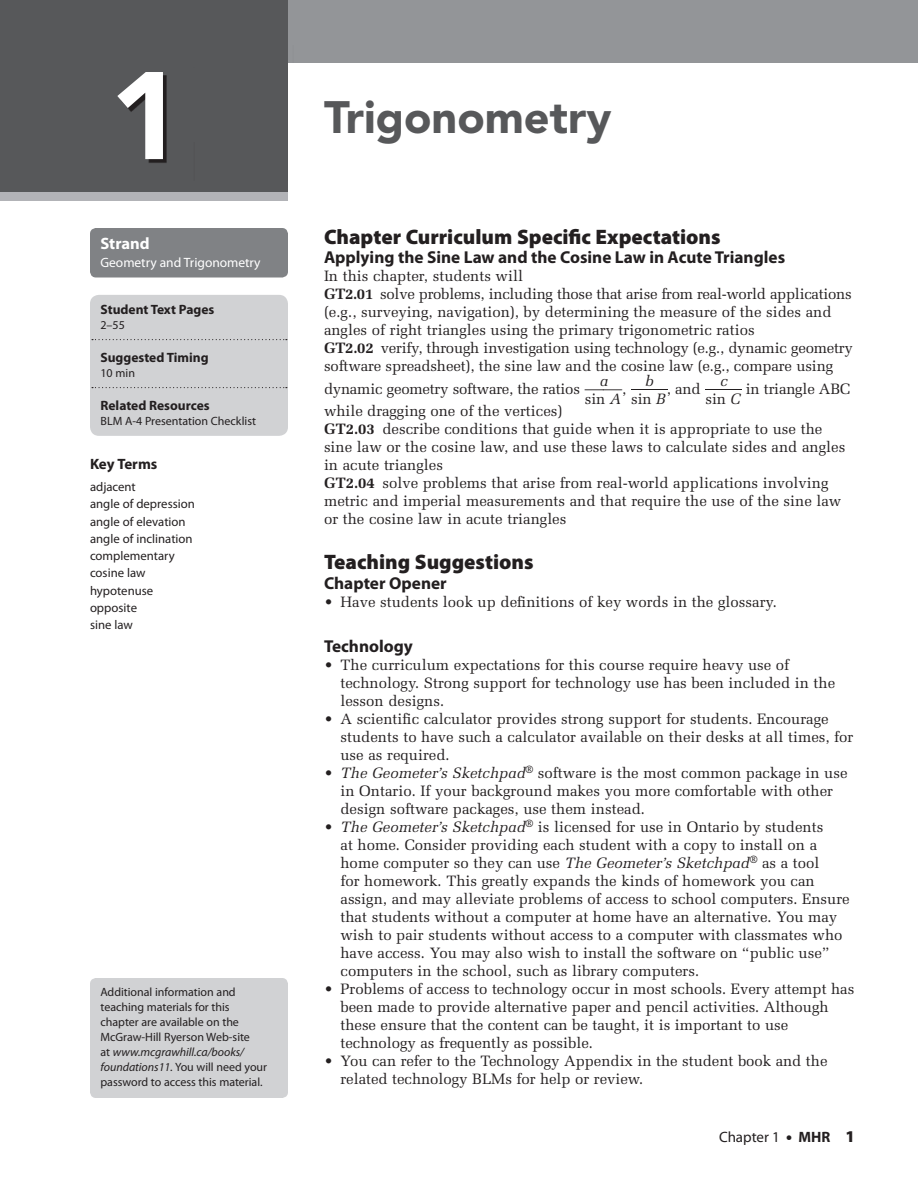
<style>
.page{position:relative;width:918px;height:1188px;background:#fff}
.page>*{position:absolute;margin:0;border:0;box-sizing:border-box;transform-origin:0 0}
.t1{font:900 123px "Avenir";color:#fff}
.t2{font:900 45px "Avenir";color:#57585a}
.t3{font:900 21px "Myriad Pro";color:#231f20}
.t4{font:700 17.25px "Myriad Pro";color:#231f20}
.t5{font:700 16.5px "Myriad Pro";color:#fff}
.t6{font:15px/18px "Melior";color:#231f20}
.t7{font:15px "Myriad";color:#231f20}
.t8{font:700 15px "Myriad Pro";letter-spacing:-.005em;color:#231f20}
.t9{font:700 13.5px "Myriad Pro";color:#231f20}
.t10{font:13.5px "Myriad Pro";letter-spacing:-.005em;color:#fff}
.t11{font:12.75px/17.2px "Myriad Pro";color:#231f20}
.t12{font:12px/15px "Myriad Pro";letter-spacing:-.005em;color:#231f20}
.s1{font-style:italic}
.s2{font-weight:700}
.s3{font-family:"Myriad Pro";font-weight:900;font-size:16.5px}
</style>
<div class="page">
<div style="left:283px;top:0;width:635px;height:63px;background:#939598"></div>
<div style="left:0;top:0;width:288px;height:192px;background:#57585a"></div>
<div style="left:0;top:192px;width:288px;height:9px;background:#b2b3b7"></div>
<div style="left:90px;top:228px;width:198px;height:50px;background:#808285;border-radius:6px"></div>
<div style="left:90px;top:295px;width:198px;height:141px;background:#d1d2d4;border-radius:9px"></div>
<svg style="left:92px;top:339px;width:195px;height:1px"></svg>
<svg style="left:92px;top:387px;width:195px;height:1px"></svg>
<img style="left:120px;top:75px;width:47px;height:88px">
<div style="left:90px;top:978px;width:198px;height:120px;background:#d1d2d4;border-radius:6px"></div>
<h1 class="t1" style="left:110px;top:42px;width:74px">1</h1>
<p class="t5" style="left:100px;top:233px;width:51px">Strand</p>
<p class="t10" style="left:100px;top:255px;width:162px">Geometry and Trigonometry</p>
<p class="t9" style="left:100px;top:301px;width:115px">Student Text Pages</p>
<p class="t12" style="left:100px;top:317px;width:26px">2–55</p>
<p class="t9" style="left:100px;top:349px;width:110px">Suggested Timing</p>
<p class="t12" style="left:100px;top:365px;width:36px">10 min</p>
<p class="t9" style="left:100px;top:397px;width:111px">Related Resources</p>
<p class="t12" style="left:100px;top:413px;width:157px">BLM A-4 Presentation Checklist</p>
<p class="t8" style="left:90px;top:454px;width:69px">Key Terms</p>
<p class="t11" style="left:90px;top:478px;width:106px">adjacent<br>angle of depression angle of elevation angle of inclination complementary cosine law hypotenuse opposite<br>sine law</p>
<p class="t12" style="left:100px;top:984px;width:168px">Additional information and teaching materials for this chapter are available on the<br>McGraw-Hill Ryerson Web-site<br>at <span class="s1">www.mcgrawhill.ca/books/ foundations11.</span> You will need your password to access this material.</p>
<h2 class="t2" style="left:324px;top:90px;width:289px">Trigonometry</h2>
<h3 class="t3" style="left:324px;top:223px;width:398px">Chapter Curriculum Specific Expectations</h3>
<p class="t4" style="left:324px;top:246px;width:463px">Applying the Sine Law and the Cosine Law in Acute Triangles</p>
<p class="t6" style="left:324px;top:267px;width:530px">In this chapter, students will<br><span class="s2">GT2.01</span> solve problems, including those that arise from real-world applications (e.g., surveying, navigation), by determining the measure of the sides and angles of right triangles using the primary trigonometric ratios<br><span class="s2">GT2.02</span> verify, through investigation using technology (e.g., dynamic geometry software spreadsheet), the sine law and the cosine law (e.g., compare using</p>
<p class="t6" style="left:324px;top:379px;width:528px">dynamic geometry software, the ratios <sup>__</sup><sup>a</sup> , <sup>_</sup><sup>b</sup> , and <sup>_</sup><sup>c</sup> in triangle ABC</p>
<p class="t6" style="left:585px;top:390px;width:37px">sin <span class="s1">A</span></p>
<p class="t6" style="left:631px;top:390px;width:36px">sin <span class="s1">B</span></p>
<p class="t6" style="left:706px;top:390px;width:36px">sin <span class="s1">C</span></p>
<p class="t6" style="left:324px;top:402px;width:523px">while dragging one of the vertices)<br><span class="s2">GT2.03</span> describe conditions that guide when it is appropriate to use the sine law or the cosine law, and use these laws to calculate sides and angles in acute triangles<br><span class="s2">GT2.04</span> solve problems that arise from real-world applications involving metric and imperial measurements and that require the use of the sine law or the cosine law in acute triangles</p>
<h3 class="t3" style="left:324px;top:548px;width:211px">Teaching Suggestions</h3>
<p class="t4" style="left:324px;top:572px;width:124px">Chapter Opener</p>
<p class="t6" style="left:324px;top:592px;width:454px">• Have students look up definitions of key words in the glossary.</p>
<p class="t4" style="left:324px;top:635px;width:90px">Technology</p>
<p class="t6" style="left:341px;top:655px;width:496px;text-indent:-16px">• The curriculum expectations for this course require heavy use of technology. Strong support for technology use has been included in the lesson designs.</p>
<p class="t6" style="left:341px;top:709px;width:514px;text-indent:-16px">• A scientific calculator provides strong support for students. Encourage students to have such a calculator available on their desks at all times, for use as required.</p>
<p class="t6" style="left:341px;top:763px;width:509px;text-indent:-16px">• <span class="s1">The Geometer’s Sketchpad</span><sup>®</sup> software is the most common package in use in Ontario. If your background makes you more comfortable with other design software packages, use them instead.</p>
<p class="t6" style="left:341px;top:817px;width:511px;text-indent:-16px">• <span class="s1">The Geometer’s Sketchpad</span><sup>®</sup> is licensed for use in Ontario by students<br>at home. Consider providing each student with a copy to install on a home computer so they can use <span class="s1">The Geometer’s Sketchpad</span><sup>®</sup> as a tool<br>for homework. This greatly expands the kinds of homework you can assign, and may alleviate problems of access to school computers. Ensure that students without a computer at home have an alternative. You may wish to pair students without access to a computer with classmates who have access. You may also wish to install the software on “public use” computers in the school, such as library computers.</p>
<p class="t6" style="left:341px;top:979px;width:515px;text-indent:-16px">• Problems of access to technology occur in most schools. Every attempt has been made to provide alternative paper and pencil activities. Although these ensure that the content can be taught, it is important to use technology as frequently as possible.</p>
<p class="t6" style="left:341px;top:1051px;width:489px;text-indent:-16px">• You can refer to the Technology Appendix in the student book and the related technology BLMs for help or review.</p>
<p class="t7" style="left:719px;top:1129px;width:137px">Chapter 1 <span class="s3">•</span> <span class="s2">MHR</span> <span class="s3">1</span></p>
</div>
